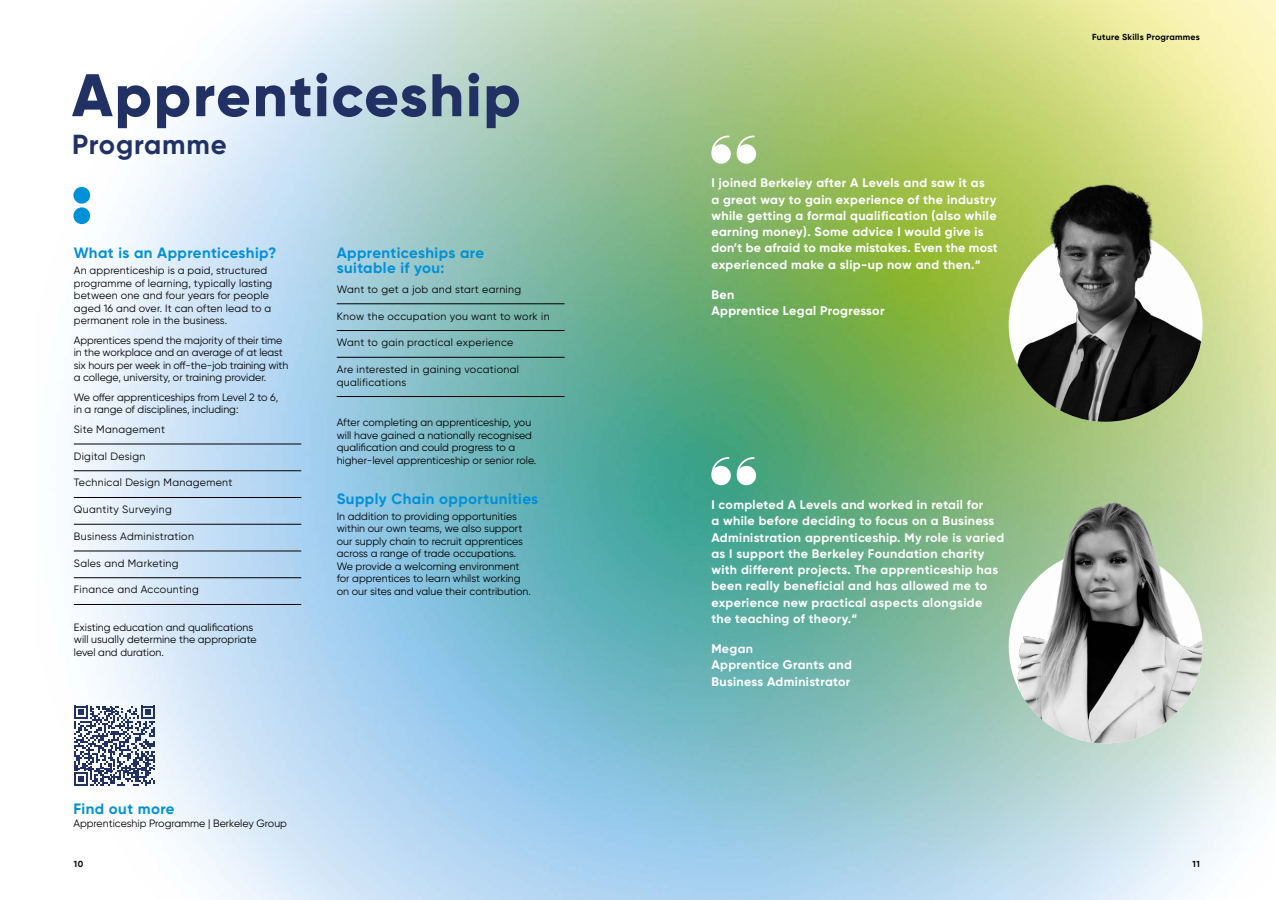
<style>
.page{position:relative;width:1276px;height:900px;background:#fff}
.page>*{position:absolute;margin:0;border:0;box-sizing:border-box;transform-origin:0 0}
.t1{font:800 60px "Gilroy";letter-spacing:.03em;color:#213164}
.t2{font:700 27.5px "Gilroy";letter-spacing:.03em;color:#213164}
.t3{font:700 15px/15px "Gilroy";letter-spacing:.03em;color:#0090d7}
.t4{font:700 12.5px/16.2px "Gilroy";letter-spacing:.03em;color:#fff}
.t5{font:10.62px/12.5px "Gilroy";color:#000}
.t6{font:10.62px/12.5px "Gilroy";letter-spacing:.03em;color:#000}
.t7{font:700 8.75px "Gilroy";letter-spacing:.03em;color:#000}
</style>
<div class="page">
<img style="left:71px;top:0;width:1205px;height:900px">
<hr style="left:74px;top:444px;width:227px;height:1px;background:#000">
<hr style="left:74px;top:470px;width:227px;height:1px;background:#000">
<hr style="left:74px;top:497px;width:227px;height:1px;background:#000">
<hr style="left:74px;top:524px;width:227px;height:1px;background:#000">
<hr style="left:74px;top:551px;width:227px;height:1px;background:#000">
<hr style="left:74px;top:577px;width:227px;height:1px;background:#000">
<hr style="left:74px;top:604px;width:227px;height:1px;background:#000">
<div style="left:711px;top:144px;width:20px;height:20px;background:#fff;border-radius:50%"></div>
<svg style="left:710px;top:135px;width:20px;height:19px"></svg>
<div style="left:736px;top:144px;width:20px;height:20px;background:#fff;border-radius:50%"></div>
<svg style="left:736px;top:135px;width:19px;height:19px"></svg>
<div style="left:711px;top:466px;width:20px;height:19px;background:#fff;border-radius:50%"></div>
<svg style="left:710px;top:456px;width:20px;height:20px"></svg>
<div style="left:736px;top:466px;width:20px;height:19px;background:#fff;border-radius:50%"></div>
<svg style="left:736px;top:456px;width:19px;height:20px"></svg>
<img style="left:1008px;top:228px;width:194px;height:194px;border-radius:97px">
<img style="left:1018px;top:177px;width:173px;height:185px">
<img style="left:1008px;top:550px;width:194px;height:193px;border-radius:97px">
<img style="left:1018px;top:499px;width:173px;height:185px">
<hr style="left:337px;top:303px;width:227px;height:1px;background:#000">
<hr style="left:337px;top:330px;width:227px;height:1px;background:#000">
<hr style="left:337px;top:357px;width:227px;height:1px;background:#000">
<hr style="left:337px;top:396px;width:227px;height:1px;background:#000">
<svg style="left:74px;top:706px;width:81px;height:80px"></svg>
<div style="left:73px;top:187px;width:17px;height:17px;background:#0090d7;border-radius:50%"></div>
<div style="left:73px;top:207px;width:17px;height:17px;background:#0090d7;border-radius:50%"></div>
<h1 class="t1" style="left:72px;top:57px;width:450px">Apprenticeship</h1>
<h2 class="t2" style="left:72px;top:127px;width:156px">Programme</h2>
<h3 class="t3" style="left:74px;top:245px;width:204px">What is an Apprenticeship?</h3>
<p class="t5" style="left:74px;top:264px;width:200px">An apprenticeship is a paid, structured programme of learning, typically lasting between one and four years for people aged 16 and over. It can often lead to a permanent role in the business.</p>
<p class="t5" style="left:74px;top:334px;width:216px">Apprentices spend the majority of their time in the workplace and an average of at least six hours per week in off-the-job training with a college, university, or training provider.</p>
<p class="t5" style="left:74px;top:391px;width:206px">We offer apprenticeships from Level 2 to 6, in a range of disciplines, including:</p>
<p class="t6" style="left:74px;top:423px;width:93px">Site Management</p>
<p class="t6" style="left:74px;top:450px;width:73px">Digital Design</p>
<p class="t6" style="left:74px;top:476px;width:160px">Technical Design Management</p>
<p class="t6" style="left:74px;top:503px;width:99px">Quantity Surveying</p>
<p class="t6" style="left:74px;top:530px;width:122px">Business Administration</p>
<p class="t6" style="left:74px;top:557px;width:106px">Sales and Marketing</p>
<p class="t6" style="left:74px;top:583px;width:127px">Finance and Accounting</p>
<p class="t5" style="left:74px;top:621px;width:184px">Existing education and qualifications will usually determine the appropriate level and duration.</p>
<h3 class="t3" style="left:337px;top:245px;width:149px">Apprenticeships are suitable if you:</h3>
<p class="t6" style="left:337px;top:283px;width:186px">Want to get a job and start earning</p>
<p class="t6" style="left:337px;top:310px;width:214px">Know the occupation you want to work in</p>
<p class="t6" style="left:337px;top:336px;width:178px">Want to gain practical experience</p>
<p class="t6" style="left:337px;top:363px;width:184px">Are interested in gaining vocational qualifications</p>
<p class="t5" style="left:337px;top:416px;width:201px">After completing an apprenticeship, you will have gained a nationally recognised qualification and could progress to a higher-level apprenticeship or senior role.</p>
<h3 class="t3" style="left:337px;top:491px;width:203px">Supply Chain opportunities</h3>
<p class="t5" style="left:337px;top:510px;width:196px">In addition to providing opportunities within our own teams, we also support our supply chain to recruit apprentices across a range of trade occupations.<br>We provide a welcoming environment for apprentices to learn whilst working on our sites and value their contribution.</p>
<h3 class="t3" style="left:73px;top:801px;width:103px">Find out more</h3>
<p class="t5" style="left:73px;top:817px;width:215px">Apprenticeship Programme | Berkeley Group</p>
<p class="t4" style="left:711px;top:175px;width:288px">I joined Berkeley after A Levels and saw it as<br>a great way to gain experience of the industry while getting a formal qualification (also while earning money). Some advice I would give is don’t be afraid to make mistakes. Even the most experienced make a slip-up now and then.“</p>
<p class="t4" style="left:711px;top:287px;width:175px">Ben<br>Apprentice Legal Progressor</p>
<p class="t4" style="left:711px;top:496px;width:294px">I completed A Levels and worked in retail for<br>a while before deciding to focus on a Business Administration apprenticeship. My role is varied as I support the Berkeley Foundation charity with different projects. The apprenticeship has been really beneficial and has allowed me to experience new practical aspects alongside the teaching of theory.“</p>
<p class="t4" style="left:711px;top:641px;width:142px">Megan<br>Apprentice Grants and<br>Business Administrator</p>
<p class="t7" style="left:1092px;top:32px;width:109px">Future Skills Programmes</p>
<p class="t7" style="left:74px;top:858px;width:11px">10</p>
<p class="t7" style="left:1192px;top:858px;width:9px">11</p>
</div>
